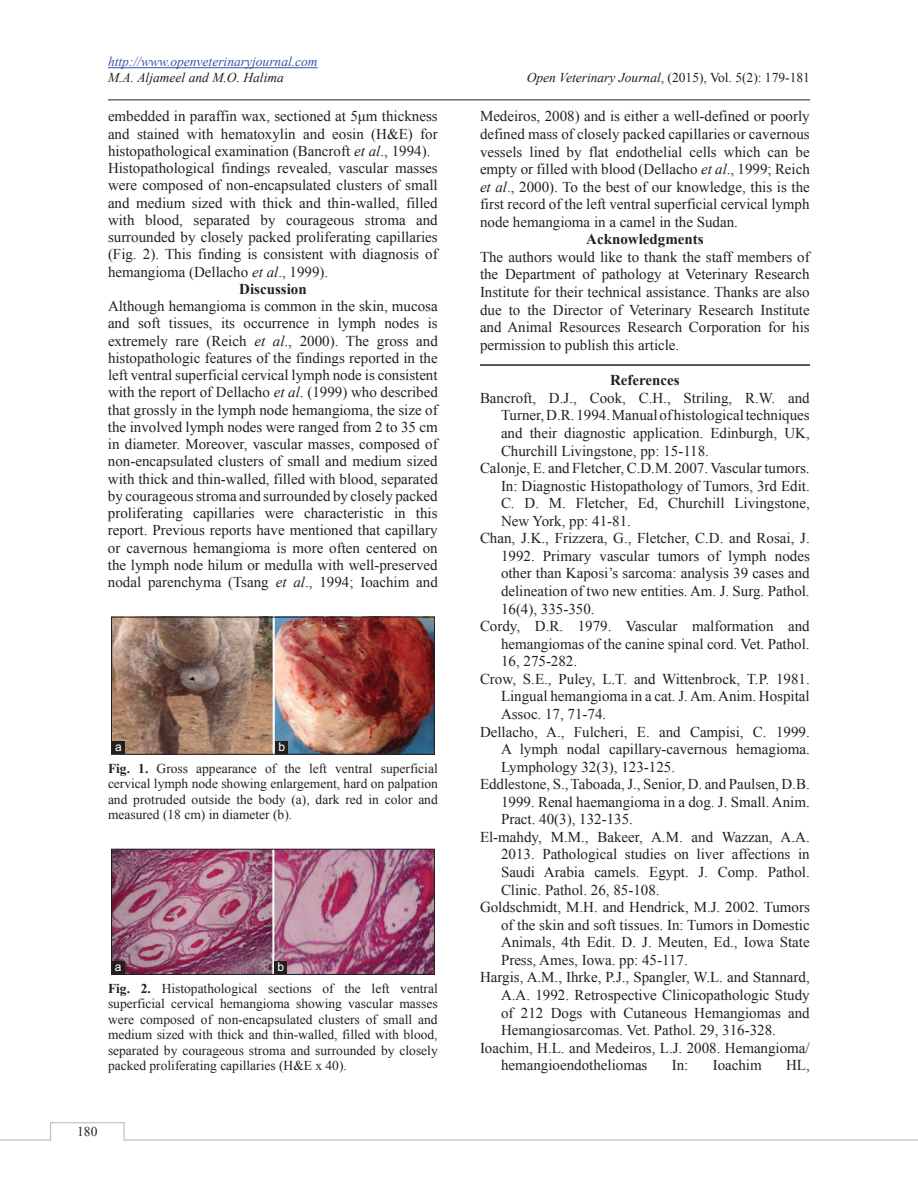
<style>
.page{position:relative;width:918px;height:1188px;background:#fff}
.page>*{position:absolute;margin:0;border:0;box-sizing:border-box;transform-origin:0 0}
.t1{font:15px/17.2px "Times New Roman";color:#231f20;text-align:justify}
.t2{font:700 15px "Times New Roman";color:#231f20}
.t3{font:13.5px/15.5px "Times New Roman";color:#231f20;text-align:justify}
.t4{font:italic 13.5px "Times New Roman";color:#3a53a3}
.t5{font:italic 13.5px "Times New Roman";color:#231f20}
.t6{font:12px "Arial";color:#fff}
.s1{font-style:italic}
.s2{font-weight:700}
</style>
<div class="page">
<hr style="left:108px;top:67px;width:210px;height:1px;background:#3a53a3">
<hr style="left:108px;top:100px;width:702px;height:1px;background:#231f20">
<hr style="left:124px;top:1139px;width:794px;height:2px;background:#bcbdc0">
<svg style="left:0;top:1122px;width:125px;height:19px"></svg>
<hr style="left:480px;top:364px;width:330px;height:2px;background:#231f20">
<img style="left:113px;top:619px;width:320px;height:133px">
<div style="left:111px;top:617px;width:324px;height:137px;border:1px solid #231f20"></div>
<div style="left:112px;top:741px;width:13px;height:13px;background:#231f20"></div>
<div style="left:275px;top:741px;width:13px;height:13px;background:#231f20"></div>
<img style="left:113px;top:851px;width:320px;height:122px">
<div style="left:111px;top:849px;width:324px;height:126px;border:1px solid #231f20"></div>
<div style="left:112px;top:961px;width:13px;height:13px;background:#231f20"></div>
<div style="left:275px;top:962px;width:12px;height:12px;background:#231f20"></div>
<p class="t4" style="left:108px;top:54px;width:211px">http://www.openveterinaryjournal.com</p>
<p class="t5" style="left:108px;top:70px;width:177px">M.A. Aljameel and M.O. Halima</p>
<p class="t3" style="left:527px;top:69px;width:285px"><span class="s1">Open Veterinary Journal</span>, (2015), Vol. 5(2): 179-181</p>
<p class="t1" style="left:108px;top:108px;width:331px">embedded in paraffin wax, sectioned at 5μm thickness</p>
<p class="t1" style="left:108px;top:125px;width:331px">and stained with hematoxylin and eosin (H&amp;E) for</p>
<p class="t1" style="left:108px;top:142px;width:324px">histopathological examination (Bancroft <span class="s1">et al</span>., 1994).</p>
<p class="t1" style="left:108px;top:159px;width:331px">Histopathological findings revealed, vascular masses</p>
<p class="t1" style="left:108px;top:177px;width:331px">were composed of non-encapsulated clusters of small</p>
<p class="t1" style="left:108px;top:194px;width:331px">and medium sized with thick and thin-walled, filled</p>
<p class="t1" style="left:108px;top:211px;width:331px">with blood, separated by courageous stroma and</p>
<p class="t1" style="left:108px;top:228px;width:331px">surrounded by closely packed proliferating capillaries</p>
<p class="t1" style="left:108px;top:246px;width:331px">(Fig. 2). This finding is consistent with diagnosis of</p>
<p class="t1" style="left:108px;top:263px;width:222px">hemangioma (Dellacho <span class="s1">et al</span>., 1999).</p>
<p class="t2" style="left:239px;top:281px;width:69px">Discussion</p>
<p class="t1" style="left:108px;top:297px;width:331px">Although hemangioma is common in the skin, mucosa and soft tissues, its occurrence in lymph nodes is extremely rare (Reich <span class="s1">et al</span>., 2000). The gross and histopathologic features of the findings reported in the left ventral superficial cervical lymph node is consistent with the report of Dellacho <span class="s1">et al</span>. (1999) who described that grossly in the lymph node hemangioma, the size of the involved lymph nodes were ranged from 2 to 35 cm in diameter. Moreover, vascular masses, composed of non-encapsulated clusters of small and medium sized with thick and thin-walled, filled with blood, separated by courageous stroma and surrounded by closely packed proliferating capillaries were characteristic in this report. Previous reports have mentioned that capillary or cavernous hemangioma is more often centered on the lymph node hilum or medulla with well-preserved nodal parenchyma (Tsang <span class="s1">et al</span>., 1994; Ioachim and</p>
<p class="t6" style="left:115px;top:740px;width:8px">a</p>
<p class="t6" style="left:278px;top:740px;width:8px">b</p>
<p class="t3" style="left:108px;top:761px;width:331px"><span class="s2">Fig. 1.</span> Gross appearance of the left ventral superficial cervical lymph node showing enlargement, hard on palpation and protruded outside the body (a), dark red in color and measured (18 cm) in diameter (b).</p>
<p class="t6" style="left:115px;top:960px;width:8px">a</p>
<p class="t6" style="left:278px;top:960px;width:8px">b</p>
<p class="t3" style="left:108px;top:981px;width:331px"><span class="s2">Fig. 2.</span> Histopathological sections of the left ventral superficial cervical hemangioma showing vascular masses were composed of non-encapsulated clusters of small and medium sized with thick and thin-walled, filled with blood, separated by courageous stroma and surrounded by closely packed proliferating capillaries (H&amp;E x 40).</p>
<p class="t1" style="left:480px;top:108px;width:331px">Medeiros, 2008) and is either a well-defined or poorly defined mass of closely packed capillaries or cavernous vessels lined by flat endothelial cells which can be empty or filled with blood (Dellacho <span class="s1">et al</span>., 1999; Reich <span class="s1">et al</span>., 2000). To the best of our knowledge, this is the first record of the left ventral superficial cervical lymph node hemangioma in a camel in the Sudan.</p>
<p class="t2" style="left:586px;top:231px;width:119px">Acknowledgments</p>
<p class="t1" style="left:480px;top:248px;width:331px">The authors would like to thank the staff members of the Department of pathology at Veterinary Research Institute for their technical assistance. Thanks are also due to the Director of Veterinary Research Institute and Animal Resources Research Corporation for his permission to publish this article.</p>
<p class="t2" style="left:610px;top:372px;width:71px">References</p>
<p class="t1" style="left:480px;top:389px;width:331px">Bancroft, D.J., Cook, C.H., Striling, R.W. and</p>
<p class="t1" style="left:501px;top:407px;width:310px">Turner, D.R. 1994. Manual of histological techniques</p>
<p class="t1" style="left:501px;top:424px;width:310px">and their diagnostic application. Edinburgh, UK,</p>
<p class="t1" style="left:501px;top:442px;width:210px">Churchill Livingstone, pp: 15-118.</p>
<p class="t1" style="left:480px;top:459px;width:331px">Calonje, E. and Fletcher, C.D.M. 2007. Vascular tumors.</p>
<p class="t1" style="left:501px;top:477px;width:310px">In: Diagnostic Histopathology of Tumors, 3rd Edit.</p>
<p class="t1" style="left:501px;top:495px;width:310px">C. D. M. Fletcher, Ed, Churchill Livingstone,</p>
<p class="t1" style="left:501px;top:512px;width:131px">New York, pp: 41-81.</p>
<p class="t1" style="left:480px;top:530px;width:331px">Chan, J.K., Frizzera, G., Fletcher, C.D. and Rosai, J.</p>
<p class="t1" style="left:501px;top:547px;width:310px">1992. Primary vascular tumors of lymph nodes</p>
<p class="t1" style="left:501px;top:565px;width:310px">other than Kaposi’s sarcoma: analysis 39 cases and</p>
<p class="t1" style="left:501px;top:582px;width:310px">delineation of two new entities. Am. J. Surg. Pathol.</p>
<p class="t1" style="left:501px;top:600px;width:95px">16(4), 335-350.</p>
<p class="t1" style="left:480px;top:617px;width:331px">Cordy, D.R. 1979. Vascular malformation and</p>
<p class="t1" style="left:501px;top:635px;width:310px">hemangiomas of the canine spinal cord. Vet. Pathol.</p>
<p class="t1" style="left:501px;top:653px;width:78px">16, 275-282.</p>
<p class="t1" style="left:480px;top:670px;width:331px">Crow, S.E., Puley, L.T. and Wittenbrock, T.P. 1981.</p>
<p class="t1" style="left:501px;top:688px;width:310px">Lingual hemangioma in a cat. J. Am. Anim. Hospital</p>
<p class="t1" style="left:501px;top:705px;width:107px">Assoc. 17, 71-74.</p>
<p class="t1" style="left:480px;top:723px;width:331px">Dellacho, A., Fulcheri, E. and Campisi, C. 1999.</p>
<p class="t1" style="left:501px;top:740px;width:310px">A lymph nodal capillary-cavernous hemagioma.</p>
<p class="t1" style="left:501px;top:758px;width:176px">Lymphology 32(3), 123-125.</p>
<p class="t1" style="left:480px;top:776px;width:331px">Eddlestone, S., Taboada, J., Senior, D. and Paulsen, D.B.</p>
<p class="t1" style="left:501px;top:793px;width:310px">1999. Renal haemangioma in a dog. J. Small. Anim.</p>
<p class="t1" style="left:501px;top:811px;width:134px">Pract. 40(3), 132-135.</p>
<p class="t1" style="left:480px;top:828px;width:331px">El-mahdy, M.M., Bakeer, A.M. and Wazzan, A.A.</p>
<p class="t1" style="left:501px;top:846px;width:310px">2013. Pathological studies on liver affections in</p>
<p class="t1" style="left:501px;top:863px;width:310px">Saudi Arabia camels. Egypt. J. Comp. Pathol.</p>
<p class="t1" style="left:501px;top:881px;width:160px">Clinic. Pathol. 26, 85-108.</p>
<p class="t1" style="left:480px;top:898px;width:331px">Goldschmidt, M.H. and Hendrick, M.J. 2002. Tumors</p>
<p class="t1" style="left:501px;top:916px;width:310px">of the skin and soft tissues. In: Tumors in Domestic</p>
<p class="t1" style="left:501px;top:934px;width:310px">Animals, 4th Edit. D. J. Meuten, Ed., Iowa State</p>
<p class="t1" style="left:501px;top:951px;width:188px">Press, Ames, Iowa. pp: 45-117.</p>
<p class="t1" style="left:480px;top:969px;width:331px">Hargis, A.M., Ihrke, P.J., Spangler, W.L. and Stannard,</p>
<p class="t1" style="left:501px;top:986px;width:310px">A.A. 1992. Retrospective Clinicopathologic Study</p>
<p class="t1" style="left:501px;top:1004px;width:310px">of 212 Dogs with Cutaneous Hemangiomas and</p>
<p class="t1" style="left:501px;top:1021px;width:276px">Hemangiosarcomas. Vet. Pathol. 29, 316-328.</p>
<p class="t1" style="left:480px;top:1039px;width:331px">Ioachim, H.L. and Medeiros, L.J. 2008. Hemangioma/</p>
<p class="t1" style="left:501px;top:1057px;width:148px">hemangioendotheliomas</p>
<p class="t1" style="left:672px;top:1057px;width:18px">In:</p>
<p class="t1" style="left:713px;top:1057px;width:51px">Ioachim</p>
<p class="t1" style="left:786px;top:1057px;width:25px">HL,</p>
<p class="t3" style="left:77px;top:1124px;width:22px">180</p>
</div>
